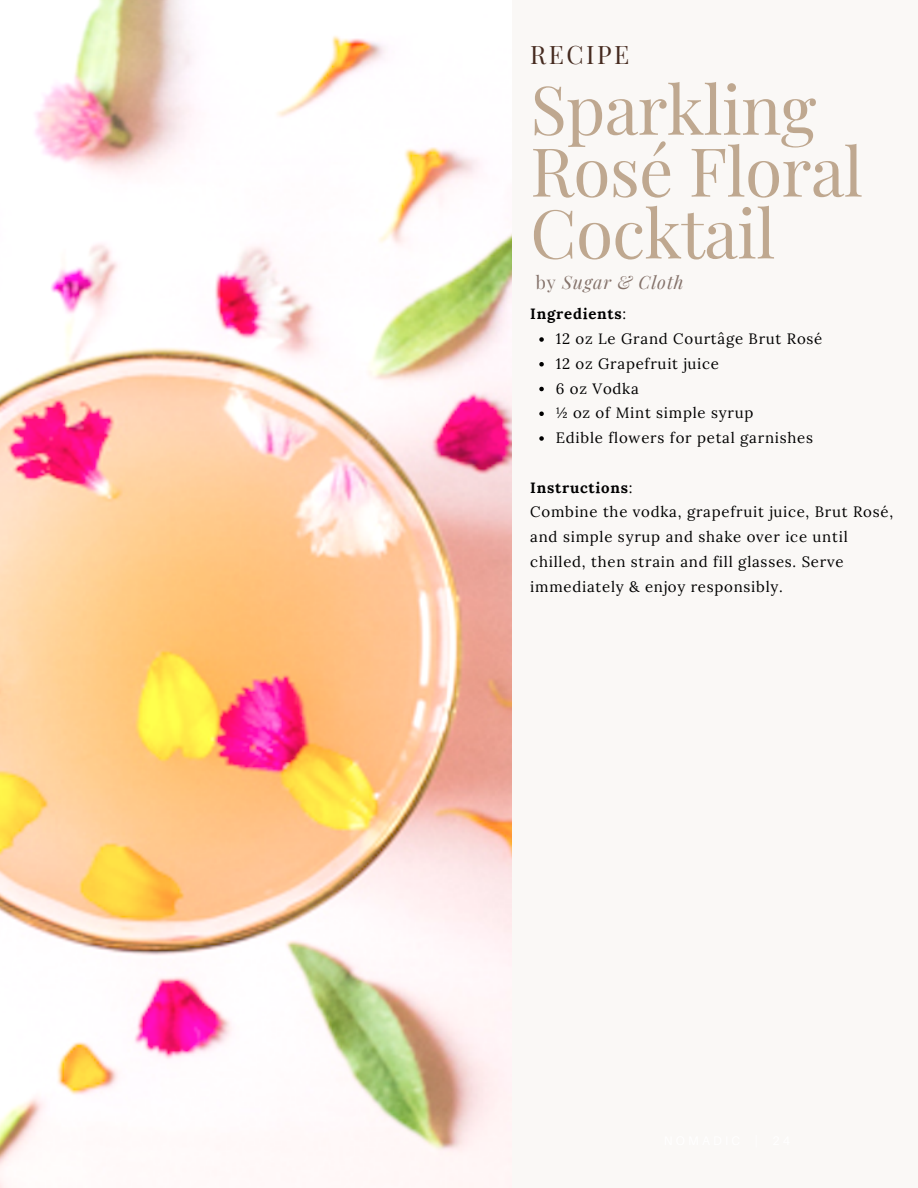
<style>
.page{position:relative;width:918px;height:1188px;background:#faf8f6}
.page>*{position:absolute;margin:0;border:0;box-sizing:border-box;transform-origin:0 0}
.t1{font:67.5px/61.8px "Playfair Display";letter-spacing:-.01em;color:#bfa890}
.t2{font:24.9px "Playfair Display SC";letter-spacing:.1em;color:#452a1f}
.t3{font:italic 18px "Playfair Display";letter-spacing:.05em;color:#452a1f}
.t4{font:15px/24.8px "Lora";letter-spacing:.05em;color:#000}
.s1{font-style:normal}
.s2{font-weight:700}
</style>
<div class="page">
<svg style="left:539px;top:337px;width:5px;height:5px"></svg>
<svg style="left:539px;top:362px;width:5px;height:5px"></svg>
<svg style="left:539px;top:387px;width:5px;height:4px"></svg>
<svg style="left:539px;top:412px;width:5px;height:4px"></svg>
<svg style="left:539px;top:436px;width:5px;height:5px"></svg>
<img style="left:0;top:0;width:511px;height:1188px">
<h2 class="t2" style="left:530px;top:37px;width:101px">RECIPE</h2>
<h1 class="t1" style="left:530px;top:76px;width:334px">Sparkling<br>Rosé Floral<br>Cocktail</h1>
<p class="t3" style="left:536px;top:270px;width:149px"><span class="s1">by</span> Sugar &amp; Cloth</p>
<p class="t4" style="left:556px;top:301px;width:268px;text-indent:-25px"><span class="s2">Ingredients</span>:<br>12 oz Le Grand Courtâge Brut Rosé<br>12 oz Grapefruit juice<br>6 oz Vodka<br>½ oz of Mint simple syrup<br>Edible flowers for petal garnishes</p>
<p class="t4" style="left:530px;top:475px;width:364px"><span class="s2">Instructions</span>:<br>Combine the vodka, grapefruit juice, Brut Rosé, and simple syrup and shake over ice until chilled, then strain and fill glasses. Serve immediately &amp; enjoy responsibly.</p>
</div>
